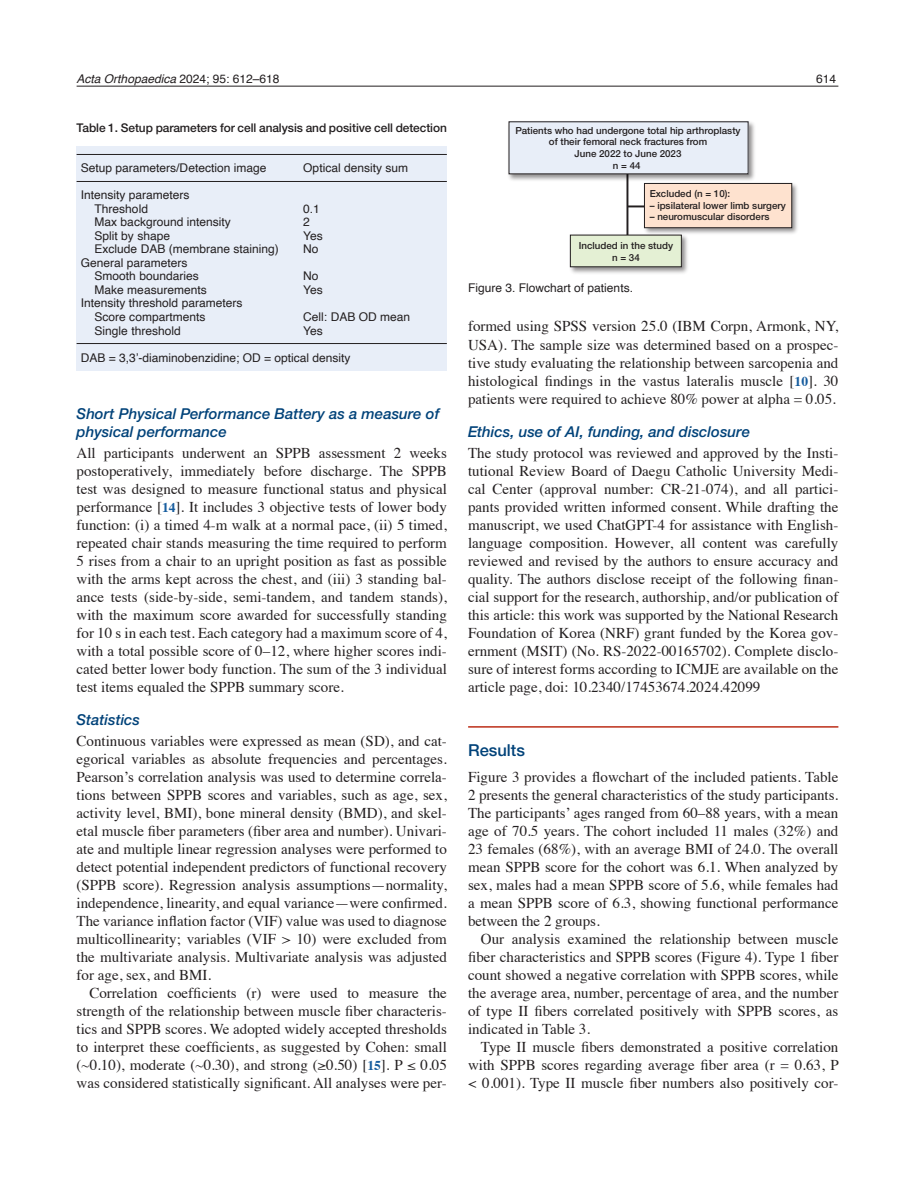
<style>
.page{position:relative;width:915px;height:1191px;background:#fff}
.page>*{position:absolute;margin:0;border:0;box-sizing:border-box;transform-origin:0 0}
._2-Rubrik{font:500 16.5px "Helvetica Neue LTW1 G";color:#004279}
._4-Brödstart{font:15px/18px "Times";color:#231f20;text-align:justify}
._5-Brödtext{font:15px/18px "Times";color:#231f20;text-align:justify}
._3-Underrubrik{font:italic 500 15px/18px "Helvetica Neue LTW1 G";color:#004279}
.Tabelltext{font:12px "Helvetica";color:#231f20}
._9-Tabellhuvud{font:500 12px "Helvetica Neue LTW1 G";letter-spacing:-.005em;color:#231f20}
.t1{font:italic 12px "Helvetica";color:#231f20}
._6-Figurtext{font:12px "Helvetica";color:#231f20}
.t2{font:500 9.75px/11.7px "Helvetica Neue LTW1 G";color:#231f20;text-align:center}
.s1{font-style:normal}
.s2{font-weight:700;font-size:13.5px;color:#175d9e}
</style>
<div class="page">
<hr style="left:77px;top:86px;width:761px;height:1px;background:#231f20">
<hr style="left:468px;top:726px;width:370px;height:1px;background:#bc2e18">
<hr style="left:627px;top:205px;width:31px;height:2px;background:#231f20">
<hr style="left:626px;top:146px;width:2px;height:97px;background:#231f20">
<img style="left:641px;top:182px;width:157px;height:52px">
<div style="left:644px;top:183px;width:147px;height:45px;background:#fee2cf"></div>
<div style="left:644px;top:183px;width:147px;height:45px;border:1px solid #231f20"></div>
<img style="left:508px;top:121px;width:248px;height:62px">
<div style="left:509px;top:122px;width:238px;height:52px;background:#e8eef8"></div>
<img style="left:569px;top:232px;width:121px;height:42px">
<div style="left:570px;top:235px;width:111px;height:32px;background:#e4f0d4"></div>
<div style="left:570px;top:235px;width:111px;height:32px;border:1px solid #231f20"></div>
<div style="left:77px;top:146px;width:369px;height:225px;background:#e8eef8"></div>
<hr style="left:77px;top:154px;width:369px;height:1px;background:#231f20">
<hr style="left:77px;top:181px;width:369px;height:1px;background:#231f20">
<hr style="left:77px;top:343px;width:369px;height:1px;background:#231f20">
<p class="t1" style="left:77px;top:70px;width:204px">Acta Orthopaedica <span class="s1">2024; 95: 612–618</span></p>
<p class="Tabelltext" style="left:816px;top:70px;width:22px">614</p>
<p class="_9-Tabellhuvud" style="left:77px;top:120px;width:371px">Table 1. Setup parameters for cell analysis and positive cell detection</p>
<p class="Tabelltext" style="left:81px;top:159px;width:187px">Setup parameters/Detection image</p>
<p class="Tabelltext" style="left:303px;top:159px;width:106px">Optical density sum</p>
<p class="Tabelltext" style="left:81px;top:186px;width:110px">Intensity parameters</p>
<p class="Tabelltext" style="left:95px;top:199px;width:55px">Threshold</p>
<p class="Tabelltext" style="left:303px;top:199px;width:18px">0.1</p>
<p class="Tabelltext" style="left:95px;top:213px;width:138px">Max background intensity</p>
<p class="Tabelltext" style="left:303px;top:213px;width:8px">2</p>
<p class="Tabelltext" style="left:95px;top:226px;width:77px">Split by shape</p>
<p class="Tabelltext" style="left:303px;top:226px;width:21px">Yes</p>
<p class="Tabelltext" style="left:95px;top:240px;width:186px">Exclude DAB (membrane staining)</p>
<p class="Tabelltext" style="left:303px;top:240px;width:17px">No</p>
<p class="Tabelltext" style="left:81px;top:253px;width:108px">General parameters</p>
<p class="Tabelltext" style="left:95px;top:267px;width:106px">Smooth boundaries</p>
<p class="Tabelltext" style="left:303px;top:267px;width:17px">No</p>
<p class="Tabelltext" style="left:95px;top:280px;width:114px">Make measurements</p>
<p class="Tabelltext" style="left:303px;top:280px;width:21px">Yes</p>
<p class="Tabelltext" style="left:81px;top:294px;width:163px">Intensity threshold parameters</p>
<p class="Tabelltext" style="left:95px;top:307px;width:112px">Score compartments</p>
<p class="Tabelltext" style="left:303px;top:307px;width:108px">Cell: DAB OD mean</p>
<p class="Tabelltext" style="left:95px;top:321px;width:88px">Single threshold</p>
<p class="Tabelltext" style="left:303px;top:321px;width:21px">Yes</p>
<p class="Tabelltext" style="left:81px;top:348px;width:271px">DAB = 3,3’-diaminobenzidine; OD = optical density</p>
<p class="_3-Underrubrik" style="left:77px;top:404px;width:364px">Short Physical Performance Battery as a measure of physical performance</p>
<p class="_4-Brödstart" style="left:77px;top:442px;width:371px">All participants underwent an SPPB assessment 2 weeks postoperatively, immediately before discharge. The SPPB test was designed to measure functional status and physical performance [<span class="s2">14</span>]. It includes 3 objective tests of lower body function: (i) a timed 4-m walk at a normal pace, (ii) 5 timed, repeated chair stands measuring the time required to perform 5 rises from a chair to an upright position as fast as possible with the arms kept across the chest, and (iii) 3 standing bal&shy;ance tests (side-by-side, semi-tandem, and tandem stands), with the maximum score awarded for successfully standing for 10 s in each test. Each category had a maximum score of 4, with a total possible score of 0–12, where higher scores indi&shy;cated better lower body function. The sum of the 3 individual test items equaled the SPPB summary score.</p>
<p class="_3-Underrubrik" style="left:77px;top:710px;width:65px">Statistics</p>
<p class="_4-Brödstart" style="left:77px;top:730px;width:371px">Continuous variables were expressed as mean (SD), and cat&shy;egorical variables as absolute frequencies and percentages.<br>Pearson’s correlation analysis was used to determine correla&shy;tions between SPPB scores and variables, such as age, sex, activity level, BMI), bone mineral density (BMD), and skel&shy;etal muscle fiber parameters (fiber area and number). Univari&shy;ate and multiple linear regression analyses were performed to detect potential independent predictors of functional recovery (SPPB score). Regression analysis assumptions—normality, independence, linearity, and equal variance—were confirmed.<br>The variance inflation factor (VIF) value was used to diagnose multicollinearity; variables (VIF &gt; 10) were excluded from the multivariate analysis. Multivariate analysis was adjusted for age, sex, and BMI.</p>
<p class="_5-Brödtext" style="left:77px;top:982px;width:371px;text-indent:13px">Correlation coefficients (r) were used to measure the strength of the relationship between muscle fiber characteris&shy;tics and SPPB scores. We adopted widely accepted thresholds to interpret these coefficients, as suggested by Cohen: small (~0.10), moderate (~0.30), and strong (≥0.50) [<span class="s2">15</span>]. P ≤ 0.05 was considered statistically significant. All analyses were per-</p>
<p class="t2" style="left:515px;top:124px;width:226px">Patients who had undergone total hip arthroplasty of their femoral neck fractures from<br>June 2022 to June 2023<br>n = 44</p>
<p class="t2" style="left:649px;top:188px;width:82px">Excluded (n = 10):</p>
<p class="t2" style="left:649px;top:199px;width:138px">– ipsilateral lower limb surgery</p>
<p class="t2" style="left:649px;top:211px;width:121px">– neuromuscular disorders</p>
<p class="t2" style="left:578px;top:240px;width:96px">Included in the study n = 34</p>
<p class="_6-Figurtext" style="left:468px;top:278px;width:166px">Figure 3. Flowchart of patients.</p>
<p class="_5-Brödtext" style="left:468px;top:316px;width:371px">formed using SPSS version 25.0 (IBM Corpn, Armonk, NY, USA). The sample size was determined based on a prospec&shy;tive study evaluating the relationship between sarcopenia and histological findings in the vastus lateralis muscle [<span class="s2">10</span>]. 30 patients were required to achieve 80% power at alpha = 0.05.</p>
<p class="_3-Underrubrik" style="left:468px;top:422px;width:283px">Ethics, use of AI, funding, and disclosure</p>
<p class="_4-Brödstart" style="left:468px;top:442px;width:371px">The study protocol was reviewed and approved by the Insti&shy;tutional Review Board of Daegu Catholic University Medi&shy;cal Center (approval number: CR-21-074), and all partici&shy;pants provided written informed consent. While drafting the manuscript, we used ChatGPT-4 for assistance with English&shy;language composition. However, all content was carefully reviewed and revised by the authors to ensure accuracy and quality. The authors disclose receipt of the following finan&shy;cial support for the research, authorship, and/or publication of this article: this work was supported by the National Research Foundation of Korea (NRF) grant funded by the Korea gov&shy;ernment (MSIT) (No. RS-2022-00165702). Complete disclo&shy;sure of interest forms according to ICMJE are available on the article page, doi: 10.2340/17453674.2024.42099</p>
<p class="_2-Rubrik" style="left:468px;top:740px;width:58px">Results</p>
<p class="_4-Brödstart" style="left:468px;top:766px;width:371px">Figure 3 provides a flowchart of the included patients. Table 2 presents the general characteristics of the study participants.<br>The participants’ ages ranged from 60–88 years, with a mean age of 70.5 years. The cohort included 11 males (32%) and 23 females (68%), with an average BMI of 24.0. The overall mean SPPB score for the cohort was 6.1. When analyzed by sex, males had a mean SPPB score of 5.6, while females had a mean SPPB score of 6.3, showing functional performance between the 2 groups.</p>
<p class="_5-Brödtext" style="left:468px;top:928px;width:371px;text-indent:13px">Our analysis examined the relationship between muscle fiber characteristics and SPPB scores (Figure 4). Type 1 fiber count showed a negative correlation with SPPB scores, while the average area, number, percentage of area, and the number of type II fibers correlated positively with SPPB scores, as indicated in Table 3.</p>
<p class="_5-Brödtext" style="left:468px;top:1036px;width:372px;text-indent:13px">Type II muscle fibers demonstrated a positive correlation with SPPB scores regarding average fiber area (r = 0.63, P &lt; 0.001). Type II muscle fiber numbers also positively cor-</p>
</div>
